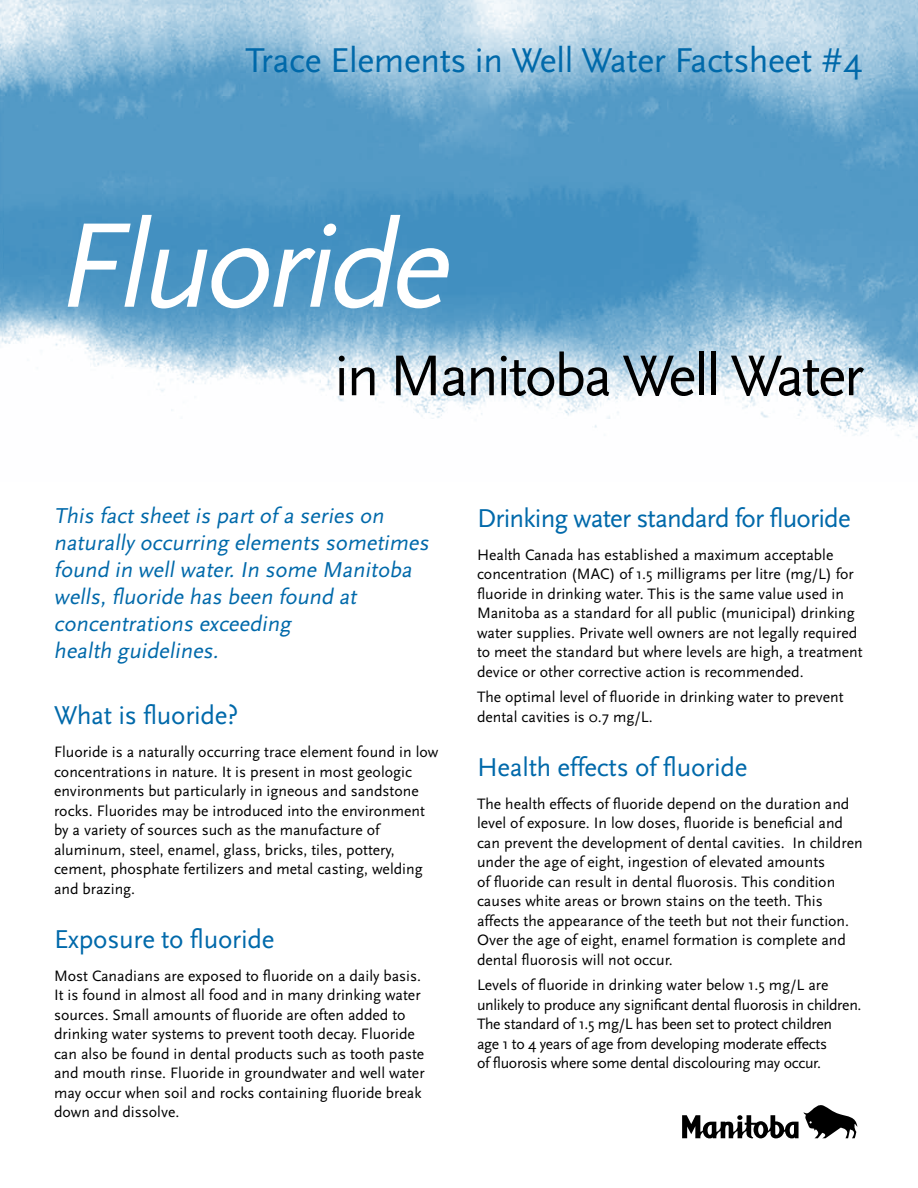
<style>
.page{position:relative;width:918px;height:1188px;background:#fff}
.page>*{position:absolute;margin:0;border:0;box-sizing:border-box;transform-origin:0 0}
.t1{font:italic 126px "Scala Sans";color:#fff}
.t2{font:60px "Scala Sans";letter-spacing:-.04em;color:#000}
.t3{font:36px "Scala Sans";letter-spacing:-.01em;color:#0069aa}
.t4{font:27px "Scala Sans";letter-spacing:-.01em;color:#0069aa}
.t5{font:27px "Scala Sans";letter-spacing:-.03em;color:#0069aa}
.t6{font:italic 22.5px/27px "Scala Sans";color:#0069aa}
.t7{font:15.75px/19.5px "Scala Sans";color:#000}
.t8{font:15.75px/19.5px "Scala Sans";letter-spacing:-.02em;color:#000}
</style>
<div class="page">
<img style="left:0;top:0;width:918px;height:439px">
<svg style="left:682px;top:1105px;width:175px;height:33px"></svg>
<h3 class="t3" style="left:245px;top:41px;width:619px">Trace Elements in Well Water Factsheet #4</h3>
<h1 class="t1" style="left:54px;top:197px;width:421px">Fluoride</h1>
<h2 class="t2" style="left:334px;top:343px;width:531px">in Manitoba Well Water</h2>
<h3 class="t6" style="left:54px;top:503px;width:380px">This fact sheet is part of a series on naturally occurring elements sometimes found in well water. In some Manitoba wells, fluoride has been found at concentrations exceeding<br>health guidelines.</h3>
<h3 class="t4" style="left:54px;top:701px;width:186px">What is fluoride?</h3>
<p class="t7" style="left:54px;top:743px;width:386px">Fluoride is a naturally occurring trace element found in low concentrations in nature. It is present in most geologic environments but particularly in igneous and sandstone rocks. Fluorides may be introduced into the environment by a variety of sources such as the manufacture of aluminum, steel, enamel, glass, bricks, tiles, pottery, cement, phosphate fertilizers and metal casting, welding and brazing.</p>
<h3 class="t4" style="left:54px;top:924px;width:222px">Exposure to fluoride</h3>
<p class="t7" style="left:54px;top:966px;width:372px">Most Canadians are exposed to fluoride on a daily basis.<br>It is found in almost all food and in many drinking water sources. Small amounts of fluoride are often added to drinking water systems to prevent tooth decay. Fluoride can also be found in dental products such as tooth paste and mouth rinse. Fluoride in groundwater and well water may occur when soil and rocks containing fluoride break down and dissolve.</p>
<h3 class="t5" style="left:477px;top:503px;width:375px">Drinking water standard for fluoride</h3>
<p class="t7" style="left:477px;top:545px;width:387px">Health Canada has established a maximum acceptable concentration (MAC) of 1.5 milligrams per litre (mg/L) for fluoride in drinking water. This is the same value used in Manitoba as a standard for all public (municipal) drinking water supplies. Private well owners are not legally required to meet the standard but where levels are high, a treatment device or other corrective action is recommended.</p>
<p class="t7" style="left:477px;top:688px;width:368px">The optimal level of fluoride in drinking water to prevent dental cavities is 0.7 mg/L.</p>
<h3 class="t4" style="left:477px;top:752px;width:272px">Health effects of fluoride</h3>
<p class="t7" style="left:477px;top:794px;width:387px">The health effects of fluoride depend on the duration and level of exposure. In low doses, fluoride is beneficial and can prevent the development of dental cavities. In children under the age of eight, ingestion of elevated amounts<br>of fluoride can result in dental fluorosis. This condition causes white areas or brown stains on the teeth. This affects the appearance of the teeth but not their function.<br>Over the age of eight, enamel formation is complete and dental fluorosis will not occur.</p>
<p class="t8" style="left:477px;top:976px;width:386px">Levels of fluoride in drinking water below 1.5 mg/L are unlikely to produce any significant dental fluorosis in children.<br>The standard of 1.5 mg/L has been set to protect children<br>age 1 to 4 years of age from developing moderate effects<br>of fluorosis where some dental discolouring may occur.</p>
</div>
